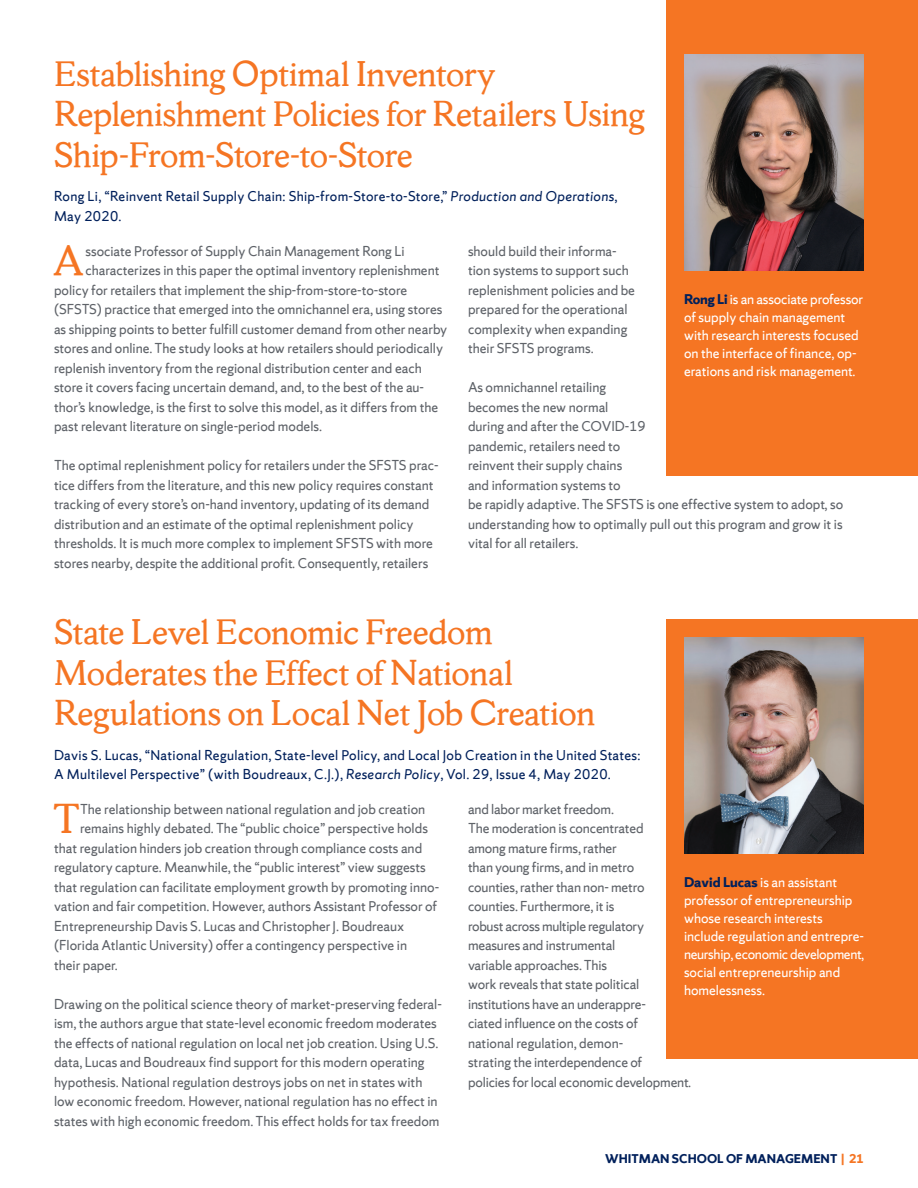
<style>
.page{position:relative;width:918px;height:1188px;background:#fff}
.page>*{position:absolute;margin:0;border:0;box-sizing:border-box;transform-origin:0 0}
.t1{font:44.55px "Sherman Serif";color:#f57523}
.t2{font:37.5px/40.5px "Sherman Serif";letter-spacing:-.005em;color:#f57523}
.t3{font:15px/19.5px "Sherman Sans";color:#5f6369}
.t4{font:15px/18px "Sherman Sans";color:#fff}
.t5{font:15px/19.5px "Sherman Sans";letter-spacing:.02em;color:#00205b}
.t6{font:700 13.5px "Sherman Sans";color:#00205b}
.s1{font-style:italic}
.s2{font-weight:700;color:#00205b}
.s3{color:#f57523}
</style>
<div class="page">
<div style="left:667px;top:0;width:251px;height:475px;background:#f57523"></div>
<div style="left:667px;top:619px;width:251px;height:439px;background:#f57523"></div>
<img style="left:684px;top:55px;width:179px;height:216px">
<img style="left:684px;top:638px;width:180px;height:216px">
<p class="t2" style="left:54px;top:53px;width:592px">Establishing Optimal Inventory<br>Replenishment Policies for Retailers Using<br>Ship-From-Store-to-Store</p>
<p class="t5" style="left:54px;top:187px;width:565px">Rong Li, “Reinvent Retail Supply Chain: Ship-from-Store-to-Store,” <span class="s1">Production and Operations</span>,<br>May 2020.</p>
<p class="t1" style="left:54px;top:233px;width:32px">A</p>
<p class="t3" style="left:85px;top:241px;width:321px">ssociate Professor of Supply Chain Management Rong Li</p>
<p class="t3" style="left:85px;top:261px;width:356px">characterizes in this paper the optimal inventory replenishment</p>
<p class="t3" style="left:54px;top:280px;width:355px">policy for retailers that implement the ship-from-store-to-store</p>
<p class="t3" style="left:54px;top:300px;width:390px">(SFSTS) practice that emerged into the omnichannel era, using stores</p>
<p class="t3" style="left:54px;top:319px;width:395px">as shipping points to better fulfill customer demand from other nearby</p>
<p class="t3" style="left:54px;top:339px;width:391px">stores and online. The study looks at how retailers should periodically</p>
<p class="t3" style="left:54px;top:358px;width:369px">replenish inventory from the regional distribution center and each</p>
<p class="t3" style="left:54px;top:378px;width:372px">store it covers facing uncertain demand, and, to the best of the au-</p>
<p class="t3" style="left:54px;top:397px;width:386px">thor’s knowledge, is the first to solve this model, as it differs from the</p>
<p class="t3" style="left:54px;top:417px;width:270px">past relevant literature on single-period models.</p>
<p class="t3" style="left:54px;top:456px;width:386px">The optimal replenishment policy for retailers under the SFSTS prac&shy;tice differs from the literature, and this new policy requires constant tracking of every store’s on-hand inventory, updating of its demand distribution and an estimate of the optimal replenishment policy thresholds. It is much more complex to implement SFSTS with more stores nearby, despite the additional profit. Consequently, retailers</p>
<p class="t3" style="left:468px;top:241px;width:169px">should build their informa&shy;tion systems to support such replenishment policies and be prepared for the operational complexity when expanding their SFSTS programs.</p>
<p class="t3" style="left:468px;top:378px;width:377px">As omnichannel retailing<br>becomes the new normal<br>during and after the COVID-19<br>pandemic, retailers need to<br>reinvent their supply chains<br>and information systems to<br>be rapidly adaptive. The SFSTS is one effective system to adopt, so understanding how to optimally pull out this program and grow it is vital for all retailers.</p>
<p class="t4" style="left:684px;top:290px;width:181px"><span class="s2">Rong Li</span> is an associate professor of supply chain management with research interests focused on the interface of finance, op&shy;erations and risk management.</p>
<p class="t2" style="left:54px;top:611px;width:543px">State Level Economic Freedom<br>Moderates the Effect of National<br>Regulations on Local Net Job Creation</p>
<p class="t5" style="left:54px;top:745px;width:588px">Davis S. Lucas, “National Regulation, State-level Policy, and Local Job Creation in the United States:<br>A Multilevel Perspective” (with Boudreaux, C.J.), <span class="s1">Research Policy</span>, Vol. 29, Issue 4, May 2020.</p>
<p class="t1" style="left:53px;top:791px;width:28px">T</p>
<p class="t3" style="left:80px;top:799px;width:347px">The relationship between national regulation and job creation</p>
<p class="t3" style="left:80px;top:819px;width:349px">remains highly debated. The “public choice” perspective holds</p>
<p class="t3" style="left:54px;top:838px;width:370px">that regulation hinders job creation through compliance costs and</p>
<p class="t3" style="left:54px;top:858px;width:373px">regulatory capture. Meanwhile, the “public interest” view suggests</p>
<p class="t3" style="left:54px;top:877px;width:387px">that regulation can facilitate employment growth by promoting inno-</p>
<p class="t3" style="left:54px;top:897px;width:385px">vation and fair competition. However, authors Assistant Professor of</p>
<p class="t3" style="left:54px;top:916px;width:352px">Entrepreneurship Davis S. Lucas and Christopher J. Boudreaux</p>
<p class="t3" style="left:54px;top:936px;width:355px">(Florida Atlantic University) offer a contingency perspective in</p>
<p class="t3" style="left:54px;top:955px;width:65px">their paper.</p>
<p class="t3" style="left:54px;top:994px;width:389px">Drawing on the political science theory of market-preserving federal&shy;ism, the authors argue that state-level economic freedom moderates the effects of national regulation on local net job creation. Using U.S. data, Lucas and Boudreaux find support for this modern operating hypothesis. National regulation destroys jobs on net in states with low economic freedom. However, national regulation has no effect in states with high economic freedom. This effect holds for tax freedom</p>
<p class="t3" style="left:468px;top:799px;width:225px">and labor market freedom.<br>The moderation is concentrated<br>among mature firms, rather<br>than young firms, and in metro<br>counties, rather than non- metro counties. Furthermore, it is<br>robust across multiple regulatory measures and instrumental<br>variable approaches. This<br>work reveals that state political institutions have an underappre-<br>ciated influence on the costs of<br>national regulation, demon-<br>strating the interdependence of<br>policies for local economic development.</p>
<p class="t4" style="left:684px;top:873px;width:155px"><span class="s2">David Lucas</span> is an assistant</p>
<p class="t4" style="left:684px;top:891px;width:182px">professor of entrepreneurship whose research interests include regulation and entrepre&shy;neurship, economic development,</p>
<p class="t4" style="left:684px;top:963px;width:158px">social entrepreneurship and homelessness.</p>
<p class="t6" style="left:605px;top:1151px;width:260px">WHITMAN SCHOOL OF MANAGEMENT <span class="s3">| 21</span></p>
</div>
